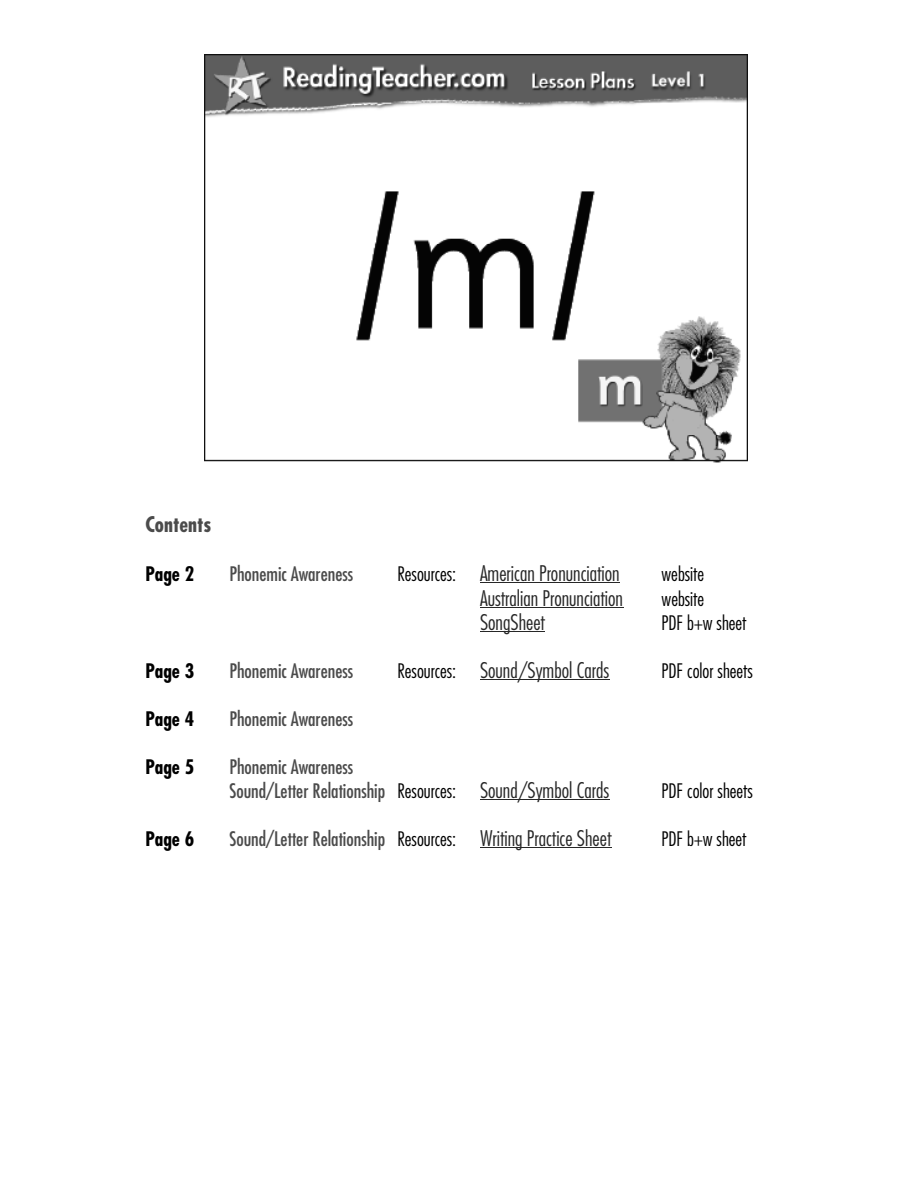
<style>
.page{position:relative;width:918px;height:1188px;background:#fff}
.page>*{position:absolute;margin:0;border:0;box-sizing:border-box;transform-origin:0 0}
.t1{font:300 condensed 21px "Futura";color:#272727}
.t2{font:700 condensed 21px "Futura";color:#4b4b4b}
.t3{font:condensed 19.5px/24px "Futura";color:#4b4b4b}
.t4{font:300 condensed 19.5px "Futura";color:#000}
.t5{font:700 condensed 19.5px "Futura";color:#000}
.s1{font-size:19.5px;color:#000}
.s2{font-weight:300;color:#000}
.s3{font-weight:300;font-size:21px;color:#272727}
</style>
<div class="page">
<img style="left:204px;top:54px;width:543px;height:409px">
<hr style="left:480px;top:582px;width:140px;height:1px;background:#272727">
<hr style="left:480px;top:607px;width:143px;height:1px;background:#272727">
<hr style="left:480px;top:631px;width:65px;height:1px;background:#272727">
<hr style="left:480px;top:679px;width:129px;height:1px;background:#272727">
<hr style="left:480px;top:799px;width:129px;height:1px;background:#272727">
<hr style="left:480px;top:847px;width:131px;height:1px;background:#272727">
<p class="t2" style="left:146px;top:511px;width:67px">Contents</p>
<p class="t5" style="left:146px;top:561px;width:50px">Page 2</p>
<p class="t3" style="left:230px;top:562px;width:125px">Phonemic Awareness</p>
<p class="t1" style="left:397px;top:560px;width:224px"><span class="s1">Resources:</span> American Pronunciation</p>
<p class="t4" style="left:661px;top:562px;width:44px">website</p>
<p class="t1" style="left:480px;top:585px;width:145px">Australian Pronunciation</p>
<p class="t4" style="left:662px;top:587px;width:44px">website</p>
<p class="t1" style="left:480px;top:609px;width:66px">SongSheet</p>
<p class="t4" style="left:662px;top:611px;width:86px">PDF b+w sheet</p>
<p class="t5" style="left:145px;top:659px;width:50px">Page 3</p>
<p class="t3" style="left:230px;top:659px;width:125px">Phonemic Awareness</p>
<p class="t1" style="left:397px;top:657px;width:213px"><span class="s1">Resources:</span> Sound/Symbol Cards</p>
<p class="t4" style="left:661px;top:659px;width:93px">PDF color sheets</p>
<p class="t5" style="left:145px;top:707px;width:50px">Page 4</p>
<p class="t3" style="left:229px;top:707px;width:125px">Phonemic Awareness</p>
<p class="t5" style="left:145px;top:755px;width:50px">Page 5</p>
<p class="t3" style="left:229px;top:755px;width:381px">Phonemic Awareness<br>Sound/Letter Relationship <span class="s2">Resources:</span> <span class="s3">Sound/Symbol Cards</span></p>
<p class="t4" style="left:661px;top:779px;width:93px">PDF color sheets</p>
<p class="t5" style="left:145px;top:827px;width:50px">Page 6</p>
<p class="t3" style="left:229px;top:827px;width:383px">Sound/Letter Relationship <span class="s2">Resources:</span> <span class="s3">Writing Practice Sheet</span></p>
<p class="t4" style="left:661px;top:827px;width:86px">PDF b+w sheet</p>
</div>
